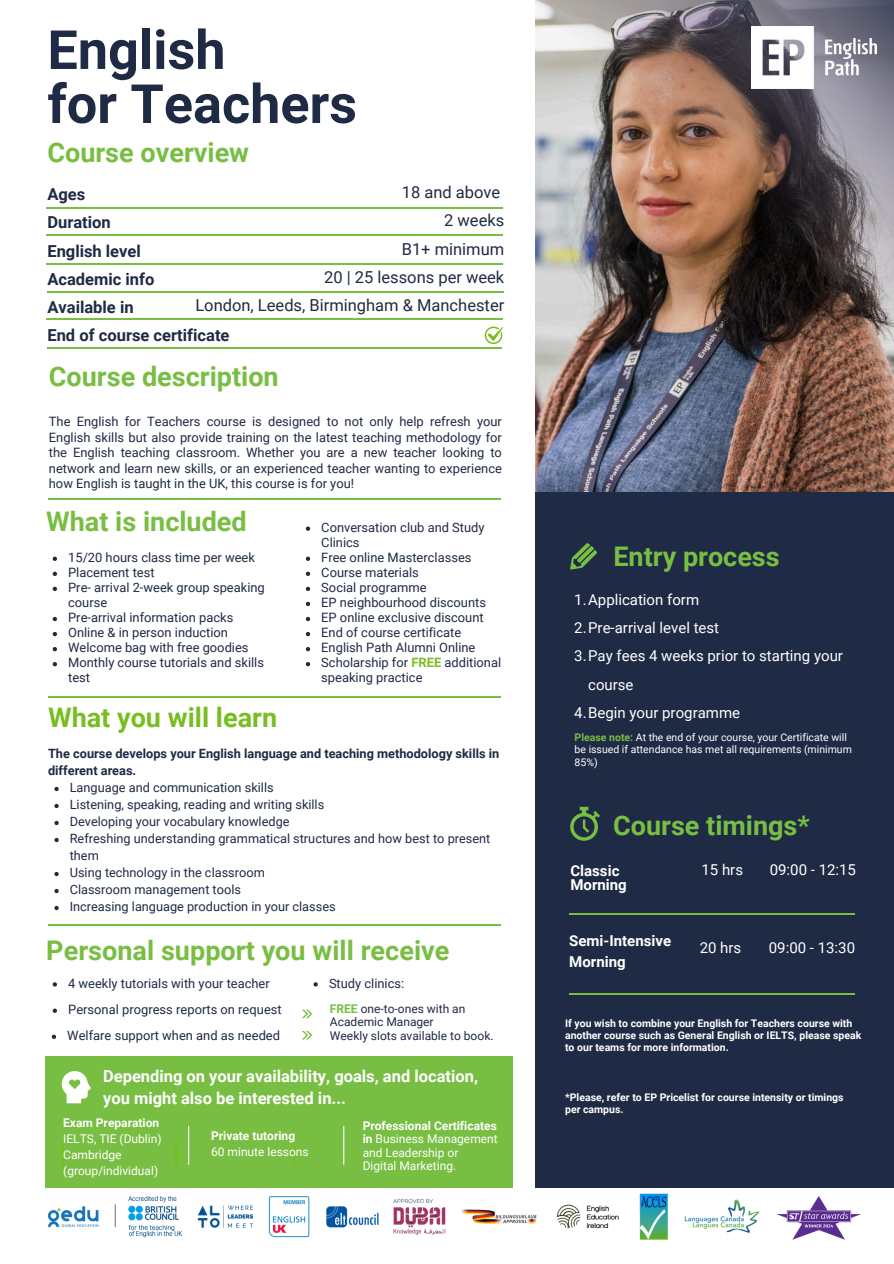
<style>
.page{position:relative;width:894px;height:1264px;background:#fff}
.page>*{position:absolute;margin:0;border:0;box-sizing:border-box;transform-origin:0 0}
.t1{font:700 54px/54px "Roboto";color:#1f2a44}
.t2{font:700 27px "Roboto";color:#78be43}
.t3{font:700 27px "Roboto";color:#78be20}
.t4{font:16.5px/28.2px "Roboto";color:#1f2a44;text-align:right}
.t5{font:700 16.5px/22.5px "Roboto";color:#fff}
.t6{font:700 16.5px/28.2px "Roboto";color:#1f2a44}
.t7{font:15px/28.2px "Roboto";color:#fff}
.t8{font:700 15px/14.7px "Roboto";color:#fff}
.t9{font:12.9px/15.3px "Roboto";color:#1f2a44}
.t10{font:12.75px/17px "Roboto";color:#1f2a44}
.t11{font:700 12.75px/17px "Roboto";color:#1f2a44}
.t12{font:12px/16px "Roboto";color:#fff}
.t13{font:12px/13.5px "Roboto";color:#1f2a44}
.t14{font:700 12px/15.8px "Roboto";color:#fff}
.t15{font:700 10.5px/12.3px "Roboto";color:#fff}
.t16{font:10.5px/12.3px "Roboto";color:#fff}
.s1{font-weight:700;color:#78be20}
.s2{font-weight:700;color:#78be43}
.s3{font-weight:700}
.s4{font-weight:400}
</style>
<div class="page">
<img style="left:535px;top:407px;width:358px;height:85px">
<img style="left:535px;top:0;width:358px;height:407px">
<img style="left:751px;top:27px;width:124px;height:62px">
<div style="left:535px;top:492px;width:358px;height:695px;background:#1f2a44"></div>
<img style="left:45px;top:1173px;width:823px;height:67px">
<svg style="left:302px;top:1009px;width:10px;height:9px"></svg>
<svg style="left:302px;top:1031px;width:10px;height:8px"></svg>
<hr style="left:48px;top:498px;width:452px;height:1px;background:#78be43">
<hr style="left:48px;top:696px;width:452px;height:1px;background:#78be43">
<hr style="left:48px;top:924px;width:452px;height:1px;background:#78be43">
<svg style="left:570px;top:543px;width:27px;height:26px"></svg>
<svg style="left:53px;top:556px;width:4px;height:5px"></svg>
<svg style="left:53px;top:571px;width:4px;height:5px"></svg>
<svg style="left:53px;top:586px;width:4px;height:5px"></svg>
<svg style="left:53px;top:617px;width:4px;height:4px"></svg>
<svg style="left:53px;top:632px;width:4px;height:4px"></svg>
<svg style="left:53px;top:647px;width:4px;height:4px"></svg>
<svg style="left:53px;top:662px;width:4px;height:4px"></svg>
<svg style="left:53px;top:982px;width:4px;height:4px"></svg>
<svg style="left:52px;top:1034px;width:4px;height:4px"></svg>
<svg style="left:313px;top:982px;width:5px;height:4px"></svg>
<svg style="left:54px;top:786px;width:5px;height:5px"></svg>
<svg style="left:54px;top:803px;width:5px;height:5px"></svg>
<svg style="left:54px;top:820px;width:5px;height:5px"></svg>
<svg style="left:54px;top:837px;width:5px;height:5px"></svg>
<svg style="left:54px;top:871px;width:5px;height:5px"></svg>
<svg style="left:54px;top:888px;width:5px;height:5px"></svg>
<svg style="left:54px;top:905px;width:5px;height:5px"></svg>
<svg style="left:53px;top:1008px;width:4px;height:4px"></svg>
<div style="left:46px;top:1056px;width:466px;height:131px;background:#78be43"></div>
<svg style="left:62px;top:1071px;width:29px;height:32px"></svg>
<hr style="left:62px;top:1142px;width:2px;height:24px;background:#78be20">
<hr style="left:175px;top:1142px;width:2px;height:24px;background:#78be20">
<hr style="left:293px;top:1128px;width:2px;height:38px;background:#78be20">
<hr style="left:188px;top:1125px;width:1px;height:39px;background:#fff">
<hr style="left:343px;top:1125px;width:1px;height:39px;background:#fff">
<svg style="left:306px;top:526px;width:4px;height:5px"></svg>
<svg style="left:306px;top:556px;width:4px;height:5px"></svg>
<svg style="left:306px;top:571px;width:4px;height:5px"></svg>
<svg style="left:306px;top:586px;width:4px;height:5px"></svg>
<svg style="left:306px;top:602px;width:4px;height:4px"></svg>
<svg style="left:306px;top:617px;width:4px;height:4px"></svg>
<svg style="left:306px;top:632px;width:4px;height:4px"></svg>
<svg style="left:306px;top:647px;width:4px;height:4px"></svg>
<svg style="left:306px;top:662px;width:4px;height:4px"></svg>
<svg style="left:570px;top:806px;width:30px;height:34px"></svg>
<hr style="left:569px;top:912px;width:285px;height:2px;background:#78be43">
<hr style="left:569px;top:992px;width:285px;height:2px;background:#78be43">
<hr style="left:47px;top:291px;width:457px;height:1px;background:#78be43">
<hr style="left:46px;top:263px;width:457px;height:2px;background:#78be43">
<hr style="left:46px;top:234px;width:457px;height:1px;background:#78be43">
<hr style="left:46px;top:207px;width:457px;height:1px;background:#78be43">
<hr style="left:46px;top:318px;width:457px;height:2px;background:#78be43">
<hr style="left:47px;top:347px;width:454px;height:2px;background:#78be43">
<svg style="left:484px;top:326px;width:19px;height:18px"></svg>
<p class="t1" style="left:47px;top:23px;width:311px">English<br>for Teachers</p>
<h6 class="t2" style="left:47px;top:137px;width:203px">Course overview</h6>
<h6 class="t6" style="left:47px;top:180px;width:183px">Ages<br>Duration<br>English level<br>Academic info<br>Available in<br>End of course certificate</h6>
<h3 class="t4" style="left:195px;top:178px;width:310px">18 and above<br>2 weeks<br>B1+ minimum<br>20 | 25 lessons per week<br>London, Leeds, Birmingham &amp; Manchester</h3>
<h4 class="t2" style="left:49px;top:361px;width:231px">Course description</h4>
<p class="t9" style="left:49px;top:414px;width:454px;text-align:justify">The English for Teachers course is designed to not only help refresh your English skills but also provide training on the latest teaching methodology for the English teaching classroom. Whether you are a new teacher looking to network and learn new skills, or an experienced teacher wanting to experience how English is taught in the UK, this course is for you!</p>
<h2 class="t2" style="left:46px;top:506px;width:202px">What is included</h2>
<h6 class="t9" style="left:68px;top:550px;width:188px">15/20 hours class time per week</h6>
<h2 class="t9" style="left:68px;top:565px;width:88px">Placement test</h2>
<p class="t9" style="left:68px;top:580px;width:198px">Pre- arrival 2-week group speaking course</p>
<p class="t9" style="left:68px;top:610px;width:167px">Pre-arrival information packs</p>
<p class="t9" style="left:68px;top:625px;width:161px">Online &amp; in person induction</p>
<p class="t9" style="left:68px;top:640px;width:182px">Welcome bag with free goodies</p>
<p class="t9" style="left:68px;top:655px;width:197px">Monthly course tutorials and skills test</p>
<p class="t9" style="left:321px;top:520px;width:165px">Conversation club and Study<br>Clinics</p>
<p class="t9" style="left:321px;top:550px;width:152px">Free online Masterclasses</p>
<p class="t9" style="left:321px;top:565px;width:99px">Course materials</p>
<p class="t9" style="left:321px;top:580px;width:107px">Social programme</p>
<h5 class="t9" style="left:321px;top:595px;width:166px">EP neighbourhood discounts</h5>
<p class="t9" style="left:321px;top:610px;width:164px">EP online exclusive discount</p>
<p class="t9" style="left:321px;top:625px;width:141px">End of course certificate</p>
<p class="t9" style="left:321px;top:640px;width:155px">English Path Alumni Online</p>
<p class="t9" style="left:321px;top:655px;width:181px">Scholarship for <span class="s1">FREE</span> additional speaking practice</p>
<p class="t3" style="left:48px;top:702px;width:230px">What you will learn</p>
<p class="t11" style="left:48px;top:745px;width:452px">The course develops your English language and teaching methodology skills in different areas.</p>
<p class="t10" style="left:70px;top:779px;width:205px">Language and communication skills</p>
<p class="t10" style="left:70px;top:796px;width:256px">Listening, speaking, reading and writing skills</p>
<p class="t10" style="left:70px;top:813px;width:221px">Developing your vocabulary knowledge</p>
<p class="t10" style="left:70px;top:830px;width:422px">Refreshing understanding grammatical structures and how best to present them</p>
<p class="t10" style="left:70px;top:864px;width:196px">Using technology in the classroom</p>
<p class="t10" style="left:70px;top:881px;width:173px">Classroom management tools</p>
<p class="t10" style="left:70px;top:898px;width:267px">Increasing language production in your classes</p>
<h2 class="t2" style="left:46px;top:934px;width:404px">Personal support you will receive</h2>
<p class="t9" style="left:68px;top:975px;width:203px">4 weekly tutorials with your teacher</p>
<p class="t9" style="left:67px;top:1027px;width:214px">Welfare support when and as needed</p>
<p class="t9" style="left:68px;top:1001px;width:215px">Personal progress reports on request</p>
<h2 class="t9" style="left:329px;top:975px;width:77px">Study clinics:</h2>
<p class="t13" style="left:330px;top:1001px;width:165px"><span class="s2">FREE</span> one-to-ones with an<br>Academic Manager<br>Weekly slots available to book.</p>
<p class="t5" style="left:103px;top:1064px;width:376px">Depending on your availability, goals, and location, you might also be interested in...</p>
<p class="t12" style="left:63px;top:1115px;width:100px"><span class="s3">Exam Preparation<br></span>IELTS, TIE (Dublin)<br>Cambridge (group/individual)</p>
<p class="t14" style="left:211px;top:1128px;width:99px">Private tutoring<br><span class="s4">60 minute lessons</span></p>
<p class="t12" style="left:362px;top:1118px;width:136px;line-height:13.5px"><span class="s3">Professional Certificates in</span> Business Management and Leadership or<br>Digital Marketing.</p>
<h4 class="t2" style="left:613px;top:541px;width:168px">Entry process</h4>
<h4 class="t7" style="left:574px;top:586px;width:126px">1.Application form</h4>
<h3 class="t7" style="left:574px;top:614px;width:146px">2.Pre-arrival level test</h3>
<h3 class="t7" style="left:588px;top:642px;width:256px;text-indent:-14px">3.Pay fees 4 weeks prior to starting your course</h3>
<h4 class="t7" style="left:574px;top:698px;width:167px">4.Begin your programme</h4>
<h4 class="t16" style="left:574px;top:731px;width:279px"><span class="s2">Please note:</span> At the end of your course, your Certificate will be issued if attendance has met all requirements (minimum<br>85%)</h4>
<p class="t2" style="left:613px;top:810px;width:198px">Course timings*</p>
<h2 class="t8" style="left:570px;top:863px;width:58px">Classic<br>Morning</h2>
<p class="t7" style="left:701px;top:855px;width:43px">15 hrs</p>
<h6 class="t7" style="left:769px;top:855px;width:88px">09:00 - 12:15</h6>
<p class="t8" style="left:569px;top:930px;width:103px;line-height:21.3px">Semi-Intensive<br>Morning</p>
<p class="t7" style="left:699px;top:933px;width:43px">20 hrs</p>
<p class="t7" style="left:768px;top:933px;width:88px">09:00 - 13:30</p>
<h6 class="t15" style="left:565px;top:1016px;width:298px">If you wish to combine your English for Teachers course with another course such as General English or IELTS, please speak to our teams for more information.</h6>
<h6 class="t15" style="left:565px;top:1091px;width:280px">*Please, refer to EP Pricelist for course intensity or timings per campus.</h6>
</div>
